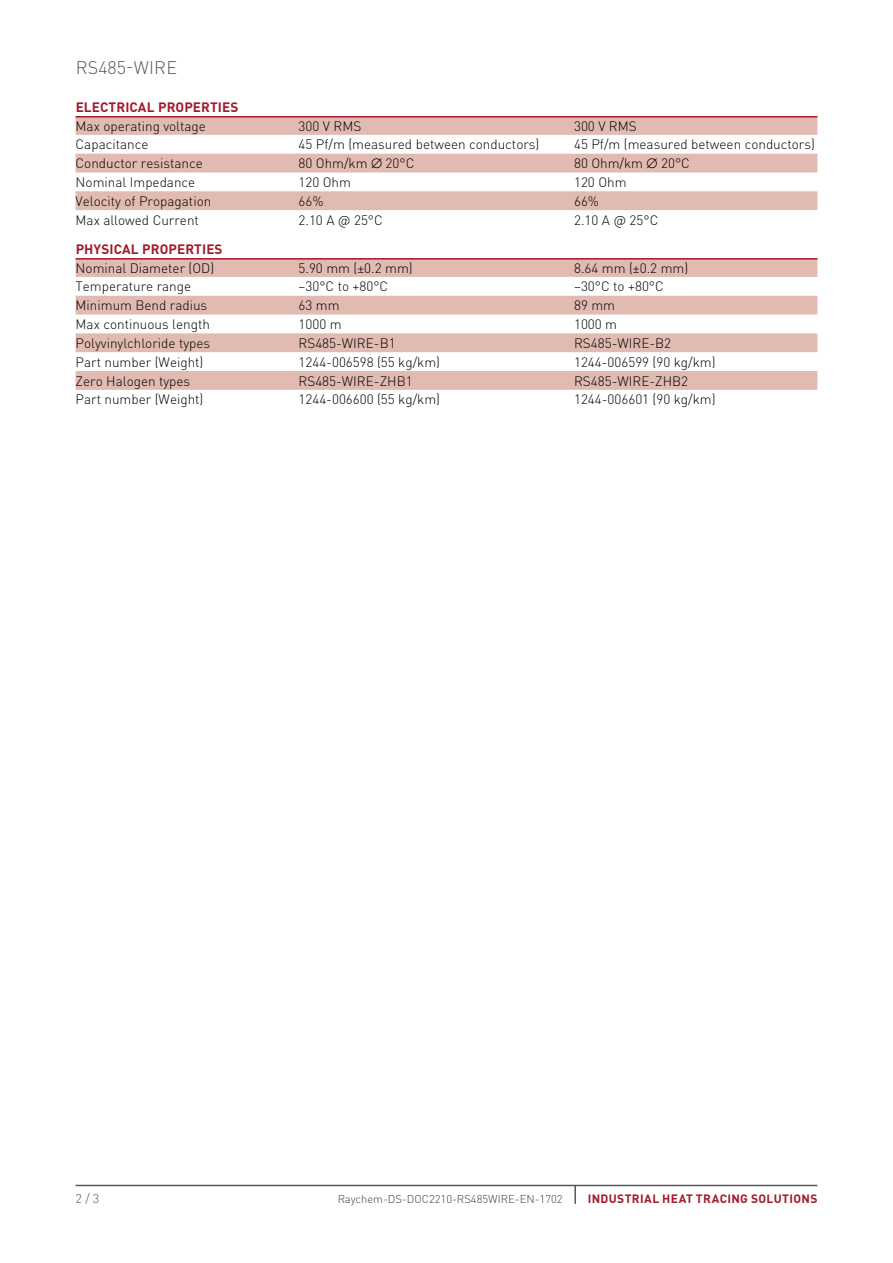
<style>
.page{position:relative;width:893px;height:1263px;background:#fff}
.page>*{position:absolute;margin:0;border:0;box-sizing:border-box;transform-origin:0 0}
.t1{font:300 18px "DIN Pro";letter-spacing:.01em;color:#58595b}
.t2{font:300 13.5px "DIN Pro";color:#000}
.t3{font:700 13.5px "DIN Pro";letter-spacing:.01em;color:#a21a2d}
.t4{font:300 12.75px "DIN Pro";color:#58595b}
.t5{font:700 12px "DIN Pro";letter-spacing:.03em;color:#a21a2d}
.t6{font:300 11.25px "DIN Pro";color:#414042}
</style>
<div class="page">
<hr style="left:76px;top:1185px;width:741px;height:1px;background:#58595b">
<svg style="left:574px;top:1186px;width:2px;height:18px"></svg>
<svg style="left:76px;top:118px;width:741px;height:272px"></svg>
<hr style="left:76px;top:116px;width:741px;height:2px;background:#a21a2d">
<hr style="left:76px;top:258px;width:741px;height:2px;background:#a21a2d">
<h1 class="t1" style="left:76px;top:53px;width:103px">RS485-WIRE</h1>
<p class="t3" style="left:76px;top:96px;width:163px">ELECTRICAL PROPERTIES</p>
<p class="t2" style="left:76px;top:115px;width:132px">Max operating voltage</p>
<p class="t2" style="left:299px;top:115px;width:64px">300 V RMS</p>
<p class="t2" style="left:574px;top:115px;width:64px">300 V RMS</p>
<p class="t2" style="left:76px;top:134px;width:74px">Capacitance</p>
<p class="t2" style="left:299px;top:134px;width:242px">45 Pf/m (measured between conductors)</p>
<p class="t2" style="left:574px;top:134px;width:242px">45 Pf/m (measured between conductors)</p>
<p class="t2" style="left:76px;top:153px;width:129px">Conductor resistance</p>
<p class="t2" style="left:299px;top:153px;width:117px">80 Ohm/km ∅ 20°C</p>
<p class="t2" style="left:574px;top:153px;width:117px">80 Ohm/km ∅ 20°C</p>
<p class="t2" style="left:76px;top:172px;width:121px">Nominal Impedance</p>
<p class="t2" style="left:299px;top:172px;width:54px">120 Ohm</p>
<p class="t2" style="left:574px;top:172px;width:54px">120 Ohm</p>
<p class="t2" style="left:76px;top:191px;width:137px">Velocity of Propagation</p>
<p class="t2" style="left:299px;top:191px;width:27px">66%</p>
<p class="t2" style="left:574px;top:191px;width:27px">66%</p>
<p class="t2" style="left:76px;top:209px;width:125px">Max allowed Current</p>
<p class="t2" style="left:299px;top:209px;width:86px">2.10 A @ 25°C</p>
<p class="t2" style="left:574px;top:209px;width:86px">2.10 A @ 25°C</p>
<p class="t3" style="left:76px;top:238px;width:147px">PHYSICAL PROPERTIES</p>
<p class="t2" style="left:76px;top:257px;width:140px">Nominal Diameter (OD)</p>
<p class="t2" style="left:299px;top:257px;width:116px">5.90 mm (±0.2 mm)</p>
<p class="t2" style="left:574px;top:257px;width:116px">8.64 mm (±0.2 mm)</p>
<p class="t2" style="left:76px;top:276px;width:117px">Temperature range</p>
<p class="t2" style="left:299px;top:276px;width:91px">–30°C to +80°C</p>
<p class="t2" style="left:574px;top:276px;width:91px">–30°C to +80°C</p>
<p class="t2" style="left:76px;top:295px;width:133px">Minimum Bend radius</p>
<p class="t2" style="left:299px;top:295px;width:43px">63 mm</p>
<p class="t2" style="left:574px;top:295px;width:43px">89 mm</p>
<p class="t2" style="left:76px;top:314px;width:136px">Max continuous length</p>
<p class="t2" style="left:299px;top:314px;width:45px">1000 m</p>
<p class="t2" style="left:574px;top:314px;width:45px">1000 m</p>
<p class="t2" style="left:76px;top:333px;width:136px">Polyvinylchloride types</p>
<p class="t2" style="left:299px;top:333px;width:99px">RS485-WIRE-B1</p>
<p class="t2" style="left:574px;top:333px;width:99px">RS485-WIRE-B2</p>
<p class="t2" style="left:76px;top:351px;width:129px">Part number (Weight)</p>
<p class="t2" style="left:299px;top:351px;width:143px">1244-006598 (55 kg/km)</p>
<p class="t2" style="left:574px;top:351px;width:143px">1244-006599 (90 kg/km)</p>
<p class="t2" style="left:76px;top:370px;width:116px">Zero Halogen types</p>
<p class="t2" style="left:299px;top:370px;width:116px">RS485-WIRE-ZHB1</p>
<p class="t2" style="left:574px;top:370px;width:116px">RS485-WIRE-ZHB2</p>
<p class="t2" style="left:76px;top:389px;width:129px">Part number (Weight)</p>
<p class="t2" style="left:299px;top:389px;width:143px">1244-006600 (55 kg/km)</p>
<p class="t2" style="left:574px;top:389px;width:143px">1244-006601 (90 kg/km)</p>
<p class="t4" style="left:76px;top:1189px;width:25px">2 / 3</p>
<p class="t6" style="left:338px;top:1190px;width:227px">Raychem-DS-DOC2210-RS485WIRE-EN-1702</p>
<p class="t5" style="left:588px;top:1188px;width:231px">INDUSTRIAL HEAT TRACING SOLUTIONS</p>
</div>
